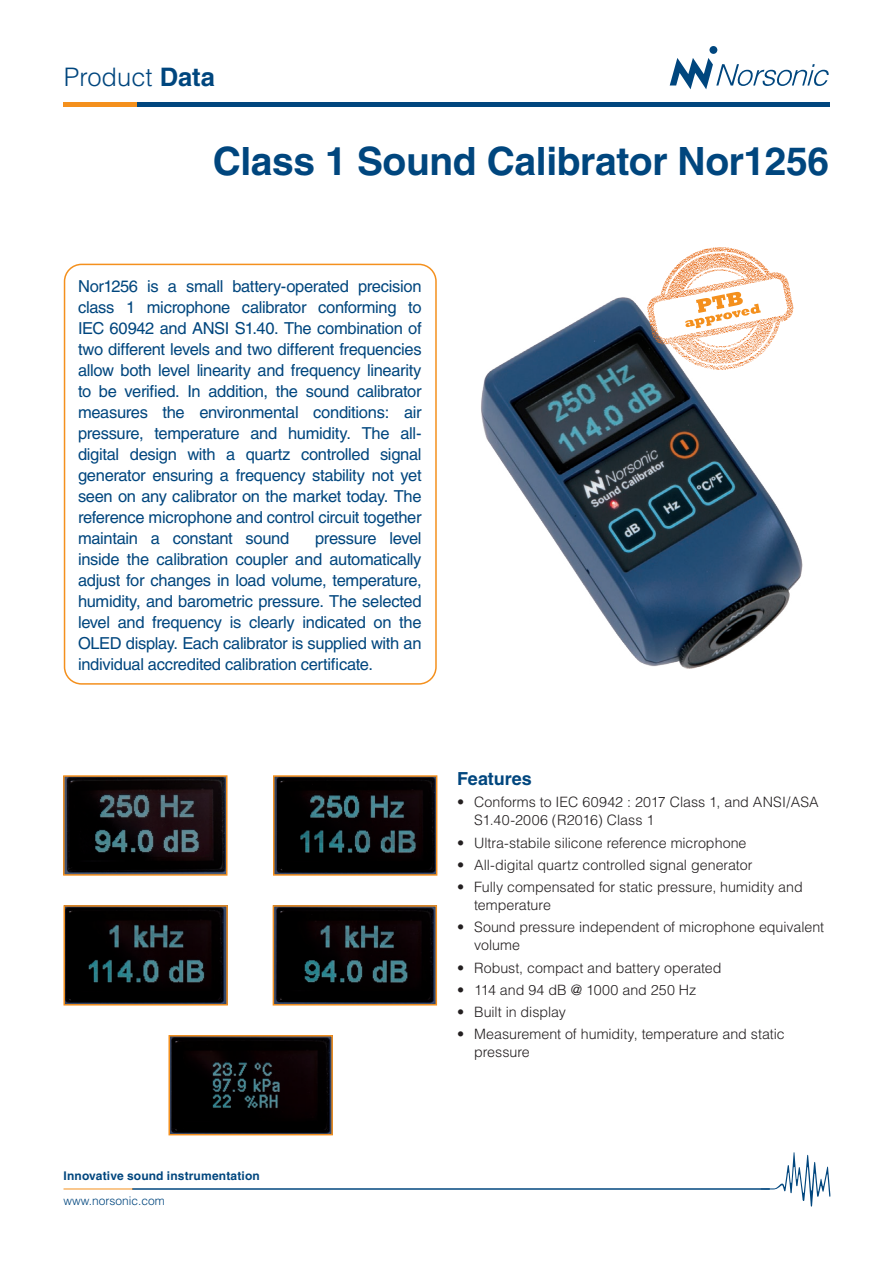
<style>
.page{position:relative;width:893px;height:1263px;background:#fff}
.page>*{position:absolute;margin:0;border:0;box-sizing:border-box;transform-origin:0 0}
.t1{font:700 39px "Helvetica";letter-spacing:-.01em;color:#00467e}
.t2{font:300 25.5px "Helvetica";color:#00467e}
.t3{font:700 18px "Helvetica";letter-spacing:-.005em;color:#00467e}
.t4{font:16.5px/21px "Helvetica";letter-spacing:-.02em;color:#00467e;text-align:justify}
.t5{font:300 14.25px/18px "Helvetica";color:#231f20}
.t6{font:700 12px "Helvetica";letter-spacing:.01em;color:#00467e}
.t7{font:300 12px "Helvetica";color:#00467e}
.s1{font-weight:700}
</style>
<div class="page">
<div style="left:709px;top:46px;width:8px;height:8px;background:#00467e;border-radius:50%"></div>
<svg style="left:670px;top:58px;width:159px;height:31px"></svg>
<hr style="left:64px;top:103px;width:75px;height:4px;background:#f4901d">
<hr style="left:137px;top:103px;width:692px;height:4px;background:#00467e">
<svg style="left:761px;top:1152px;width:69px;height:54px"></svg>
<hr style="left:133px;top:1188px;width:637px;height:1px;background:#00467e">
<hr style="left:64px;top:1188px;width:69px;height:1px;background:#f4901d">
<div style="left:64px;top:264px;width:373px;height:421px;border:2px solid #f4901d;border-radius:17px"></div>
<img style="left:481px;top:297px;width:322px;height:372px">
<img style="left:66px;top:908px;width:159px;height:94px">
<div style="left:63px;top:905px;width:165px;height:100px;border:2px solid #f4901d"></div>
<img style="left:276px;top:908px;width:158px;height:94px">
<div style="left:273px;top:905px;width:164px;height:100px;border:2px solid #f4901d"></div>
<img style="left:66px;top:778px;width:158px;height:95px">
<div style="left:63px;top:775px;width:164px;height:101px;border:2px solid #f4901d"></div>
<img style="left:276px;top:778px;width:158px;height:95px">
<div style="left:273px;top:775px;width:164px;height:101px;border:2px solid #f4901d"></div>
<img style="left:171px;top:1038px;width:159px;height:94px">
<div style="left:168px;top:1035px;width:165px;height:100px;border:2px solid #f4901d"></div>
<svg style="left:647px;top:247px;width:146px;height:123px"></svg>
<h2 class="t2" style="left:64px;top:61px;width:153px">Product <span class="s1">Data</span></h2>
<h1 class="t1" style="left:213px;top:137px;width:618px">Class 1 Sound Calibrator Nor1256</h1>
<p class="t4" style="left:78px;top:275px;width:345px">Nor1256 is a small battery-operated precision class 1 microphone calibrator conforming to IEC 60942 and ANSI S1.40. The combination of two different levels and two different frequencies allow both level linearity and frequency linearity to be verified. In addition, the sound calibrator measures the environmental conditions: air pressure, temperature and humidity. The all&shy;digital design with a quartz controlled signal generator ensuring a frequency stability not yet seen on any calibrator on the market today. The reference microphone and control circuit together maintain a constant sound</p>
<p class="t4" style="left:78px;top:527px;width:345px;text-indent:237px">pressure level inside the calibration coupler and automatically adjust for changes in load volume, temperature, humidity, and barometric pressure. The selected level and frequency is clearly indicated on the OLED display. Each calibrator is supplied with an individual accredited calibration certificate.</p>
<p class="t3" style="left:457px;top:768px;width:76px">Features</p>
<p class="t5" style="left:474px;top:793px;width:346px;text-indent:-17px">• Conforms to IEC 60942 : 2017 Class 1, and ANSI/ASA<br>S1.40-2006 (R2016) Class 1</p>
<p class="t5" style="left:457px;top:833px;width:291px">• Ultra-stabile silicone reference microphone</p>
<p class="t5" style="left:457px;top:856px;width:297px">• All-digital quartz controlled signal generator</p>
<p class="t5" style="left:474px;top:878px;width:330px;text-indent:-17px">• Fully compensated for static pressure, humidity and temperature</p>
<p class="t5" style="left:474px;top:918px;width:352px;text-indent:-17px">• Sound pressure independent of microphone equivalent volume</p>
<p class="t5" style="left:457px;top:958px;width:266px">• Robust, compact and battery operated</p>
<p class="t5" style="left:457px;top:981px;width:241px">• 114 and 94 dB @ 1000 and 250 Hz</p>
<p class="t5" style="left:457px;top:1003px;width:110px">• Built in display</p>
<p class="t5" style="left:474px;top:1025px;width:312px;text-indent:-17px">• Measurement of humidity, temperature and static pressure</p>
<p class="t6" style="left:64px;top:1169px;width:198px">Innovative sound instrumentation</p>
<p class="t7" style="left:64px;top:1193px;width:103px">www.norsonic.com</p>
</div>
